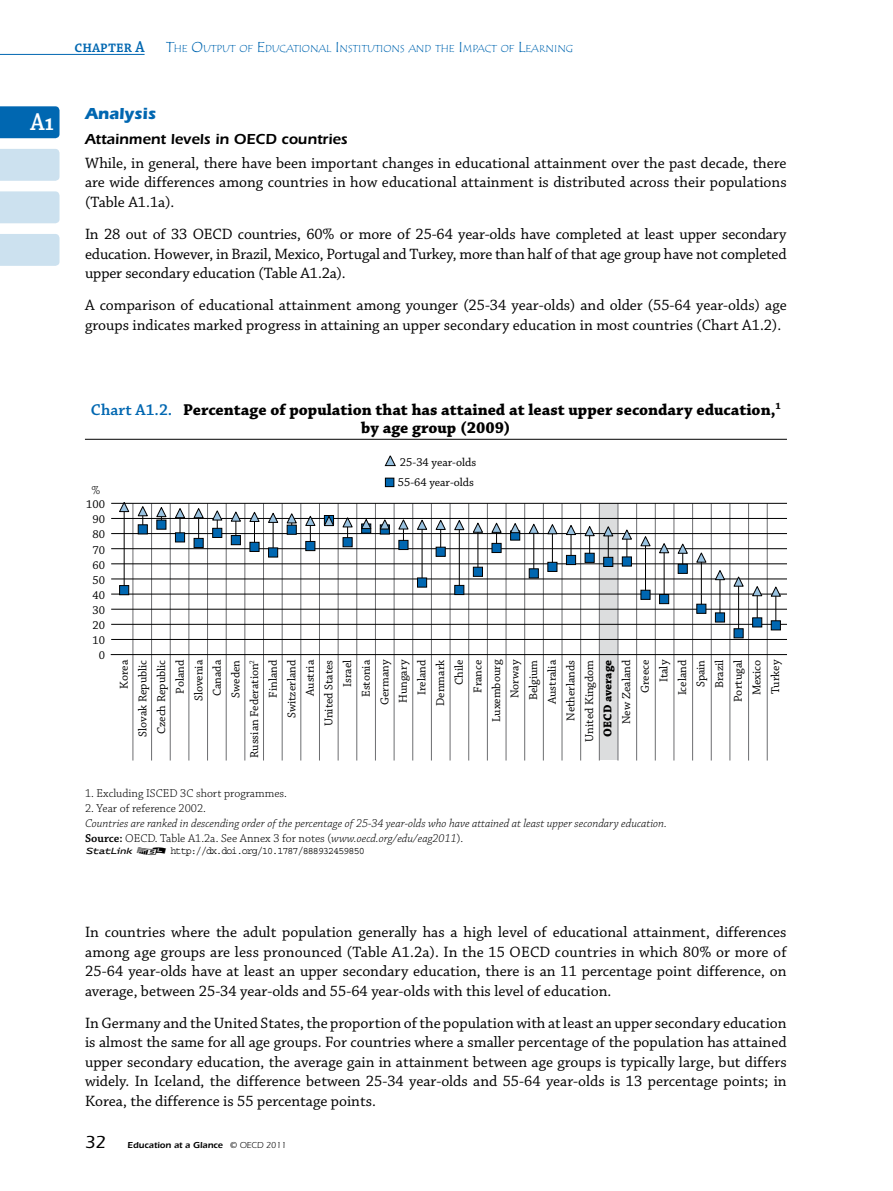
<style>
.page{position:relative;width:893px;height:1191px;background:#fff}
.page>*{position:absolute;margin:0;border:0;box-sizing:border-box;transform-origin:0 0}
.t1{font:600 25.5px "Chaparral Pro";color:#fff;scale:.9 1}
.t2{font:700 16.5px/18px "Chaparral Pro";color:#000;text-align:center}
.t3{font:600 16.5px "Chaparral Pro";color:#0067b1;scale:.9 1}
.t4{font:700 16.5px "Itc Eras";color:#0067b1}
.t5{font:15.75px/19.5px "Chaparral Pro";color:#000;text-align:justify}
.t6{font:600 15px "Itc Eras";color:#000}
.t7{font:12px/18.6px "Chaparral Pro";color:#000;text-align:right}
.t8{font:italic 300 12px/15px "Chaparral Pro";color:#000}
.t9{font:300 12px "Chaparral Pro";color:#000}
.t10{font:700 12px "Chaparral Pro";color:#000}
.t11{font:10.5px "Tempus Sans ITC";color:#0067b1}
.t12{font:10.5px "Courier";letter-spacing:-.09em;color:#000;scale:.95 1}
.t13{font:600 9px "Itc Eras";color:#000}
.s1{font-size:15px}
.s2{font-weight:700;font-size:18px}
.s3{font-weight:600;color:#0067b1}
.s4{font-weight:600;font-style:normal}
.s5{font-style:normal}
.s6{font-family:"Stat Link"}
.s7{font-family:"Stat Link";font-size:12px}
.s8{font-weight:500;font-size:18px}
.s9{font-weight:400}
</style>
<div class="page">
<hr style="left:0;top:54px;width:145px;height:1px;background:#0067b1">
<div style="left:0;top:106px;width:60px;height:32px;background:#0067b1"></div>
<div style="left:0;top:149px;width:60px;height:32px;background:#cce1ef"></div>
<div style="left:0;top:191px;width:60px;height:32px;background:#cce1ef"></div>
<div style="left:0;top:234px;width:60px;height:32px;background:#cce1ef"></div>
<div style="left:599px;top:503px;width:19px;height:257px;background:#dcddde"></div>
<hr style="left:133px;top:503px;width:1px;height:257px;background:#6d6e71">
<hr style="left:151px;top:503px;width:1px;height:257px;background:#6d6e71">
<hr style="left:170px;top:503px;width:1px;height:257px;background:#6d6e71">
<hr style="left:189px;top:503px;width:1px;height:257px;background:#6d6e71">
<hr style="left:207px;top:503px;width:1px;height:257px;background:#6d6e71">
<hr style="left:226px;top:503px;width:1px;height:257px;background:#6d6e71">
<hr style="left:245px;top:503px;width:1px;height:257px;background:#6d6e71">
<hr style="left:263px;top:503px;width:1px;height:257px;background:#6d6e71">
<hr style="left:282px;top:503px;width:1px;height:257px;background:#6d6e71">
<hr style="left:301px;top:503px;width:1px;height:257px;background:#6d6e71">
<hr style="left:319px;top:503px;width:1px;height:257px;background:#6d6e71">
<hr style="left:338px;top:503px;width:1px;height:257px;background:#6d6e71">
<hr style="left:357px;top:503px;width:1px;height:257px;background:#6d6e71">
<hr style="left:375px;top:503px;width:1px;height:257px;background:#6d6e71">
<hr style="left:394px;top:503px;width:1px;height:257px;background:#6d6e71">
<hr style="left:412px;top:503px;width:1px;height:257px;background:#6d6e71">
<hr style="left:431px;top:503px;width:1px;height:257px;background:#6d6e71">
<hr style="left:450px;top:503px;width:1px;height:257px;background:#6d6e71">
<hr style="left:468px;top:503px;width:1px;height:257px;background:#6d6e71">
<hr style="left:487px;top:503px;width:1px;height:257px;background:#6d6e71">
<hr style="left:506px;top:503px;width:1px;height:257px;background:#6d6e71">
<hr style="left:524px;top:503px;width:1px;height:257px;background:#6d6e71">
<hr style="left:543px;top:503px;width:1px;height:257px;background:#6d6e71">
<hr style="left:562px;top:503px;width:1px;height:257px;background:#6d6e71">
<hr style="left:580px;top:503px;width:1px;height:257px;background:#6d6e71">
<hr style="left:599px;top:503px;width:1px;height:257px;background:#6d6e71">
<hr style="left:618px;top:503px;width:1px;height:257px;background:#6d6e71">
<hr style="left:636px;top:503px;width:1px;height:257px;background:#6d6e71">
<hr style="left:655px;top:503px;width:1px;height:257px;background:#6d6e71">
<hr style="left:674px;top:503px;width:1px;height:257px;background:#6d6e71">
<hr style="left:692px;top:503px;width:1px;height:257px;background:#6d6e71">
<hr style="left:711px;top:503px;width:1px;height:257px;background:#6d6e71">
<hr style="left:730px;top:503px;width:1px;height:257px;background:#6d6e71">
<hr style="left:748px;top:503px;width:1px;height:257px;background:#6d6e71">
<hr style="left:767px;top:503px;width:1px;height:257px;background:#6d6e71">
<hr style="left:85px;top:439px;width:702px;height:1px;background:#000">
<hr style="left:111px;top:639px;width:676px;height:1px;background:#000">
<hr style="left:111px;top:624px;width:676px;height:1px;background:#000">
<hr style="left:111px;top:609px;width:676px;height:1px;background:#000">
<hr style="left:111px;top:594px;width:676px;height:1px;background:#000">
<hr style="left:111px;top:578px;width:676px;height:1px;background:#000">
<hr style="left:111px;top:563px;width:676px;height:1px;background:#000">
<hr style="left:111px;top:548px;width:676px;height:1px;background:#000">
<hr style="left:111px;top:533px;width:676px;height:1px;background:#000">
<hr style="left:111px;top:518px;width:676px;height:1px;background:#000">
<hr style="left:111px;top:503px;width:676px;height:1px;background:#000">
<hr style="left:111px;top:654px;width:676px;height:1px;background:#000">
<div style="left:385px;top:478px;width:9px;height:8px;background:#0067b1"></div>
<div style="left:385px;top:478px;width:9px;height:9px;border:1px solid #000"></div>
<svg style="left:385px;top:455px;width:11px;height:11px"></svg>
<svg style="left:119px;top:596px;width:662px;height:42px"></svg>
<svg style="left:119px;top:502px;width:662px;height:94px"></svg>
<p class="t3" style="left:74px;top:37px;width:79px">chapter A</p>
<p class="t11" style="left:166px;top:42px;width:409px"><span class="s1">T</span>HE <span class="s1">O</span>UTPUT OF <span class="s1">E</span>DUCATIONAL <span class="s1">I</span> NSTITUTIONS AND THE <span class="s1">I</span> MPACT OF <span class="s1">L</span>EARNING</p>
<h1 class="t1" style="left:31px;top:107px;width:27px">A<span class="s2">1</span></h1>
<p class="t4" style="left:85px;top:104px;width:72px">Analysis</p>
<p class="t6" style="left:85px;top:130px;width:264px">Attainment levels in OECD countries</p>
<p class="t5" style="left:85px;top:154px;width:703px">While, in general, there have been important changes in educational attainment over the past decade, there are wide differences among countries in how educational attainment is distributed across their populations (Table A1.1a).</p>
<p class="t5" style="left:85px;top:225px;width:703px">In 28 out of 33 OECD countries, 60% or more of 25-64 year-olds have completed at least upper secondary education. However, in Brazil, Mexico, Portugal and Turkey, more than half of that age group have not completed upper secondary education (Table A1.2a).</p>
<p class="t5" style="left:85px;top:296px;width:703px">A comparison of educational attainment among younger (25-34 year-olds) and older (55-64 year-olds) age groups indicates marked progress in attaining an upper secondary education in most countries (Chart A1.2).</p>
<p class="t2" style="left:91px;top:401px;width:692px"><span class="s3">Chart A1.2.</span> Percentage of population that has attained at least upper secondary education,<sup>1 </sup>by age group (2009)</p>
<p class="t9" style="left:91px;top:483px;width:10px">%</p>
<p class="t7" style="left:400px;top:453px;width:78px">25-34 year-olds</p>
<p class="t7" style="left:398px;top:474px;width:78px">55-64 year-olds</p>
<p class="t7" style="left:86px;top:497px;width:20px;line-height:15px">100<br>90<br>80<br>70<br>60<br>50<br>40<br>30<br>20<br>10<br>0</p>
<p class="t7" style="left:115px;top:758px;width:100px;rotate:-90deg">Korea<br>Slovak Republic<br>Czech Republic<br>Poland<br>Slovenia<br>Canada<br>Sweden<br>Russian Federation<sup>2<br></sup>Finland<br>Switzerland<br>Austria<br>United States<br>Israel<br>Estonia<br>Germany<br>Hungary<br>Ireland<br>Denmark<br>Chile<br>France<br>Luxembourg<br>Norway<br>Belgium<br>Australia<br>Netherlands<br>United Kingdom</p>
<p class="t10" style="left:601px;top:736px;width:78px;rotate:-90deg">OECD average</p>
<p class="t7" style="left:618px;top:724px;width:66px;rotate:-90deg">New Zealand<br>Greece<br>Italy<br>Iceland<br>Spain<br>Brazil<br>Portugal<br>Mexico<br>Turkey</p>
<p class="t9" style="left:85px;top:787px;width:203px">1. Excluding ISCED 3C short programmes.</p>
<p class="t9" style="left:85px;top:802px;width:122px">2. Year of reference 2002.</p>
<p class="t8" style="left:85px;top:816px;width:583px">Countries are ranked in descending order of the percentage of 25-34 year-olds who have attained at least upper secondary education.<br><span class="s4">Source:</span> <span class="s5">OECD. Table A1.2a. See Annex 3 for notes (</span>www.oecd.org/edu/eag2011<span class="s5">).</span></p>
<p class="t12" style="left:85px;top:846px;width:296px"><span class="s6">1</span> <span class="s7">2</span> http://dx.doi.org/10.1787/888932459850</p>
<p class="t5" style="left:85px;top:923px;width:703px">In countries where the adult population generally has a high level of educational attainment, differences among age groups are less pronounced (Table A1.2a). In the 15 OECD countries in which 80% or more of 25-64 year-olds have at least an upper secondary education, there is an 11 percentage point difference, on average, between 25-34 year-olds and 55-64 year-olds with this level of education.</p>
<p class="t5" style="left:85px;top:1013px;width:703px">In Germany and the United States, the proportion of the population with at least an upper secondary education is almost the same for all age groups. For countries where a smaller percentage of the population has attained upper secondary education, the average gain in attainment between age groups is typically large, but differs widely. In Iceland, the difference between 25-34 year-olds and 55-64 year-olds is 13 percentage points; in Korea, the difference is 55 percentage points.</p>
<p class="t13" style="left:85px;top:1140px;width:203px"><span class="s8">32</span> Education at a Glance <span class="s9">© OECD 2011</span></p>
</div>
